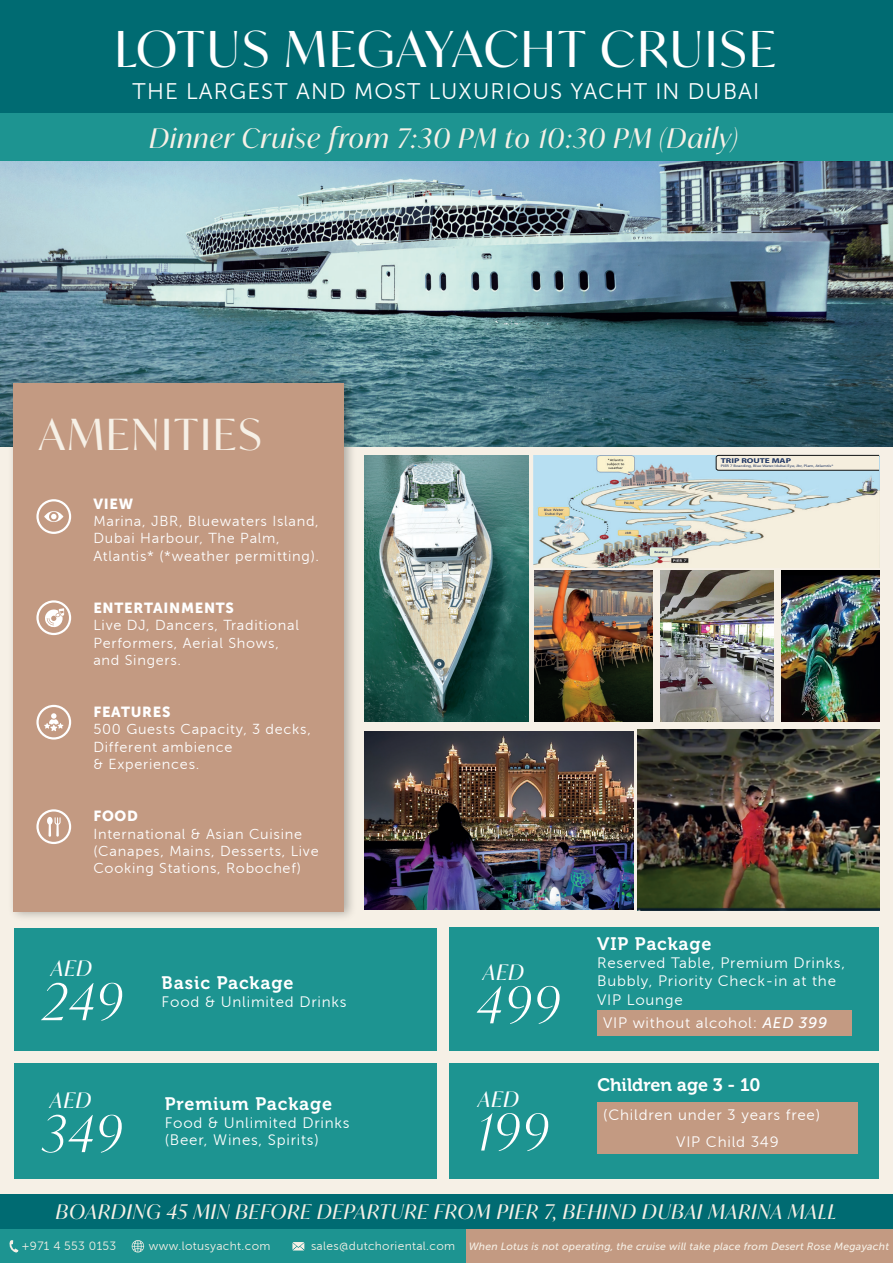
<style>
.page{position:relative;width:893px;height:1263px;background:#fff}
.page>*{position:absolute;margin:0;border:0;box-sizing:border-box;transform-origin:0 0}
.t1{font:italic 300 50.55px "Ivy Mode";letter-spacing:.05em;color:#fff}
.t2{font:49.5px "Ivy Mode";letter-spacing:.05em;color:#fff}
.t3{font:42.9px "Ivy Mode";letter-spacing:.05em;color:#f6f0e6}
.t4{font:italic 27px "Ivy Mode";letter-spacing:.05em;color:#f6f0e6}
.t5{font:22.5px "Museo Sans 300";letter-spacing:.05em;color:#fff}
.t6{font:italic 21.3px "Ivy Mode";letter-spacing:.05em;color:#fff}
.t7{font:italic 20.25px "Ivy Mode";letter-spacing:.05em;color:#f6f0e6}
.t8{font:18px "Museo 700";letter-spacing:.05em;color:#fff}
.t9{font:18px "Museo 700";color:#fff}
.t10{font:15.15px/18.1px "Museo Sans 300";letter-spacing:.05em;color:#fff}
.t11{font:14.4px/17.4px "Museo Sans 300";letter-spacing:.05em;color:#fff}
.t12{font:14.4px "Museo Sans 900";letter-spacing:.05em;color:#fff}
.t13{font:12px "Museo Sans 300";letter-spacing:.025em;color:#f6f0e6}
.t14{font:italic 10.5px "Museo Sans 500";letter-spacing:.02em;color:#f6f0e6}
.t15{font:700 7.05px "Myriad Pro";color:#213764;scale:1.32 1}
.t16{font:3.45px "Myriad Pro";color:#213764;scale:1.32 1}
.s1{font-family:"Museo Sans 500";font-style:italic}
.s2{font-family:"Museo Sans 300";font-style:normal;font-size:12px}
</style>
<div class="page">
<div style="left:0;top:447px;width:893px;height:747px;background:#f6f0e6"></div>
<div style="left:0;top:1194px;width:893px;height:35px;background:#006b72"></div>
<div style="left:14px;top:1063px;width:422px;height:115px;background:#1d9491"></div>
<div style="left:14px;top:928px;width:422px;height:123px;background:#1d9491"></div>
<div style="left:449px;top:927px;width:430px;height:124px;background:#1d9491"></div>
<div style="left:449px;top:1063px;width:430px;height:115px;background:#1d9491"></div>
<div style="left:597px;top:1011px;width:255px;height:25px;background:#c39a82"></div>
<div style="left:597px;top:1102px;width:261px;height:25px;background:#c39a82"></div>
<div style="left:466px;top:1229px;width:427px;height:34px;background:#c39a82"></div>
<div style="left:0;top:1229px;width:466px;height:34px;background:#1d9491"></div>
<svg style="left:292px;top:1242px;width:12px;height:8px"></svg>
<svg style="left:132px;top:1240px;width:12px;height:12px"></svg>
<img style="left:638px;top:730px;width:241px;height:181px">
<img style="left:364px;top:731px;width:270px;height:179px">
<img style="left:0;top:161px;width:893px;height:285px">
<div style="left:0;top:0;width:893px;height:154px;background:#006b72"></div>
<div style="left:0;top:113px;width:893px;height:48px;background:#1d9491"></div>
<img style="left:4px;top:371px;width:357px;height:547px">
<div style="left:13px;top:384px;width:331px;height:528px;background:#c39a82"></div>
<svg style="left:36px;top:499px;width:35px;height:35px"></svg>
<svg style="left:36px;top:705px;width:35px;height:34px"></svg>
<svg style="left:36px;top:600px;width:35px;height:35px"></svg>
<svg style="left:36px;top:809px;width:35px;height:35px"></svg>
<img style="left:364px;top:455px;width:165px;height:267px">
<img style="left:533px;top:455px;width:346px;height:112px">
<svg style="left:716px;top:455px;width:163px;height:16px"></svg>
<img style="left:782px;top:571px;width:97px;height:151px">
<img style="left:534px;top:571px;width:118px;height:151px">
<img style="left:660px;top:571px;width:114px;height:151px">
<div style="left:597px;top:1129px;width:261px;height:25px;background:#c39a82"></div>
<svg style="left:9px;top:1240px;width:10px;height:13px"></svg>
<h2 class="t2" style="left:115px;top:16px;width:662px">LOTUS MEGAYACHT CRUISE</h2>
<h3 class="t5" style="left:133px;top:79px;width:628px">THE LARGEST AND MOST LUXURIOUS YACHT IN DUBAI</h3>
<h3 class="t4" style="left:150px;top:120px;width:589px">Dinner Cruise from 7:30 PM to 10:30 PM (Daily)</h3>
<h3 class="t3" style="left:39px;top:405px;width:224px">AMENITIES</h3>
<p class="t12" style="left:93px;top:495px;width:41px">VIEW</p>
<p class="t11" style="left:93px;top:512px;width:227px">Marina, JBR, Bluewaters Island,<br>Dubai Harbour, The Palm,<br>Atlantis* (*weather permitting).</p>
<p class="t12" style="left:93px;top:599px;width:142px">ENTERTAINMENTS</p>
<p class="t11" style="left:93px;top:617px;width:207px">Live DJ, Dancers, Traditional<br>Performers, Aerial Shows, and Singers.</p>
<p class="t12" style="left:93px;top:704px;width:79px">FEATURES</p>
<p class="t11" style="left:93px;top:721px;width:219px">500 Guests Capacity, 3 decks,<br>Different ambience<br>&amp; Experiences.</p>
<p class="t12" style="left:93px;top:808px;width:46px">FOOD</p>
<p class="t11" style="left:93px;top:825px;width:227px">International &amp; Asian Cuisine (Canapes, Mains, Desserts, Live<br>Cooking Stations, Robochef)</p>
<h3 class="t6" style="left:51px;top:954px;width:42px">AED</h3>
<h1 class="t1" style="left:42px;top:967px;width:81px">249</h1>
<h3 class="t6" style="left:50px;top:1085px;width:42px">AED</h3>
<h1 class="t1" style="left:42px;top:1099px;width:81px">349</h1>
<p class="t8" style="left:162px;top:973px;width:133px">Basic Package</p>
<p class="t10" style="left:162px;top:993px;width:186px">Food &amp; Unlimited Drinks</p>
<p class="t8" style="left:165px;top:1094px;width:169px">Premium Package</p>
<p class="t10" style="left:165px;top:1115px;width:186px;line-height:16.8px">Food &amp; Unlimited Drinks (Beer, Wines, Spirits)</p>
<p class="t15" style="left:721px;top:456px;width:55px">TRIP ROUTE MAP</p>
<p class="t16" style="left:721px;top:464px;width:87px">PIER 7 Boarding, Blue Water/dubai Eye, Jbr, Plam, Atlamtis*</p>
<h3 class="t6" style="left:483px;top:958px;width:42px">AED</h3>
<h1 class="t1" style="left:477px;top:971px;width:84px">499</h1>
<h3 class="t6" style="left:478px;top:1085px;width:42px">AED</h3>
<h1 class="t1" style="left:477px;top:1098px;width:72px">199</h1>
<p class="t8" style="left:597px;top:934px;width:116px">VIP Package</p>
<p class="t10" style="left:597px;top:954px;width:249px">Reserved Table, Premium Drinks,<br>Bubbly, Priority Check-in at the<br>VIP Lounge</p>
<p class="t10" style="left:603px;top:1014px;width:226px">VIP without alcohol: <span class="s1">AED 399</span></p>
<p class="t9" style="left:597px;top:1075px;width:165px">Children age 3 - 10</p>
<p class="t10" style="left:603px;top:1106px;width:218px">(Children under 3 years free)</p>
<p class="t10" style="left:676px;top:1132px;width:104px">VIP Child 349</p>
<h3 class="t7" style="left:56px;top:1197px;width:782px">BOARDING 45 MIN BEFORE DEPARTURE FROM PIER 7, BEHIND DUBAI MARINA MALL</h3>
<p class="t13" style="left:21px;top:1239px;width:96px">+971 4 553 0153</p>
<p class="t13" style="left:149px;top:1239px;width:123px">www.lotusyacht.com</p>
<p class="t14" style="left:311px;top:1240px;width:579px"><span class="s2">sales@dutchoriental.com</span> When Lotus is not operating, the cruise will take place from Desert Rose Megayacht</p>
</div>
